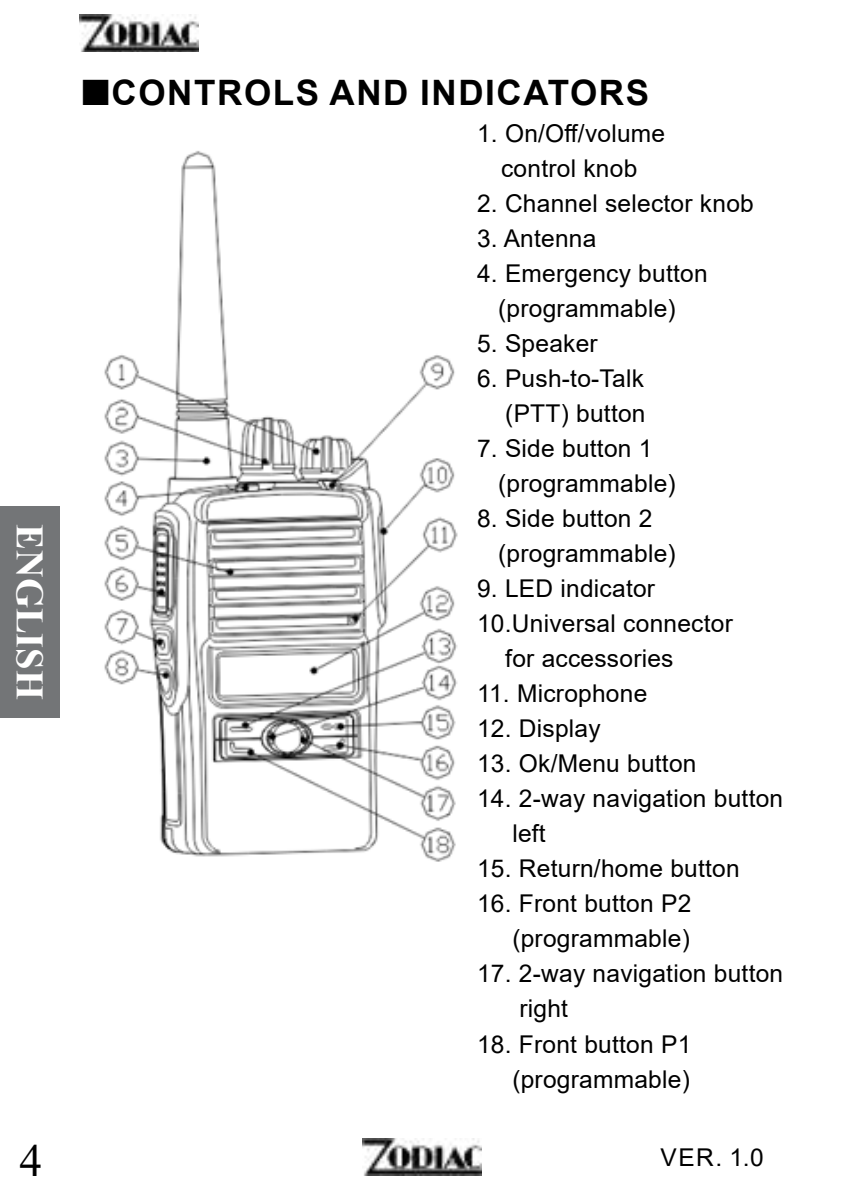
<style>
.page{position:relative;width:844px;height:1191px;background:#fff}
.page>*{position:absolute;margin:0;border:0;box-sizing:border-box;transform-origin:0 0}
.t1{font:45.5px "Times New Roman";color:#000}
.t2{font:700 38.5px "Times New Roman";color:#fff}
.t3{font:700 35px "Arial";letter-spacing:.045em;color:#000}
.t4{font:24.5px/35px "Arial";letter-spacing:.01em;color:#000}
</style>
<div class="page">
<img style="left:104px;top:151px;width:354px;height:711px">
<img style="left:362px;top:1138px;width:119px;height:37px">
<div style="left:0;top:506px;width:60px;height:212px;background:#737577"></div>
<img style="left:79px;top:15px;width:119px;height:37px">
<h2 class="t2" style="left:57px;top:524px;width:177px;rotate:90deg">ENGLISH</h2>
<h3 class="t3" style="left:112px;top:68px;width:539px">CONTROLS AND INDICATORS</h3>
<p class="t4" style="left:477px;top:116px;width:190px;text-align:center">1. On/Off/volume control knob</p>
<p class="t4" style="left:477px;top:186px;width:278px">2. Channel selector knob</p>
<p class="t4" style="left:477px;top:221px;width:121px">3. Antenna</p>
<p class="t4" style="left:477px;top:256px;width:232px;text-align:center">4. Emergency button (programmable)</p>
<p class="t4" style="left:477px;top:326px;width:122px">5. Speaker</p>
<p class="t4" style="left:477px;top:361px;width:170px;text-align:right">6. Push-to-Talk (PTT) button</p>
<p class="t4" style="left:498px;top:431px;width:179px;text-indent:-21px">7. Side button 1 (programmable)</p>
<p class="t4" style="left:498px;top:501px;width:179px;text-indent:-21px">8. Side button 2 (programmable)</p>
<p class="t4" style="left:477px;top:571px;width:179px">9. LED indicator</p>
<p class="t4" style="left:477px;top:606px;width:257px">10.Universal connector</p>
<p class="t4" style="left:505px;top:641px;width:170px">for accessories</p>
<p class="t4" style="left:477px;top:676px;width:172px">11. Microphone</p>
<p class="t4" style="left:477px;top:711px;width:125px">12. Display</p>
<p class="t4" style="left:477px;top:746px;width:221px">13. Ok/Menu button</p>
<p class="t4" style="left:512px;top:781px;width:272px;text-indent:-35px">14. 2-way navigation button left</p>
<p class="t4" style="left:477px;top:851px;width:264px">15. Return/home button</p>
<p class="t4" style="left:477px;top:886px;width:216px;text-align:right">16. Front button P2 (programmable)</p>
<p class="t4" style="left:519px;top:956px;width:265px;text-indent:-42px">17. 2-way navigation button right</p>
<p class="t4" style="left:477px;top:1026px;width:216px;text-align:right">18. Front button P1 (programmable)</p>
<h1 class="t1" style="left:19px;top:1129px;width:24px">4</h1>
<p class="t4" style="left:660px;top:1139px;width:105px">VER. 1.0</p>
</div>
